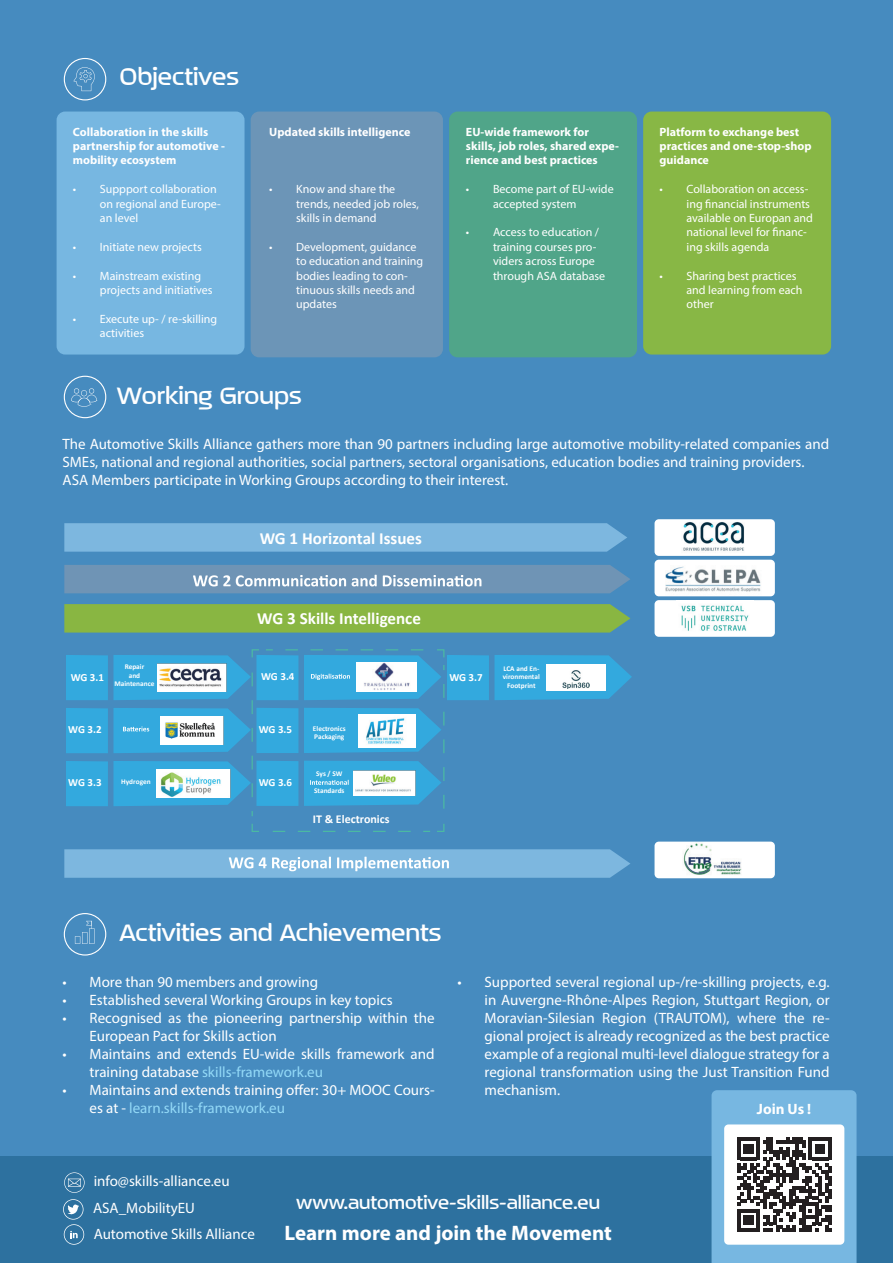
<style>
.page{position:relative;width:893px;height:1263px;background:#468bbf}
.page>*{position:absolute;margin:0;border:0;box-sizing:border-box;transform-origin:0 0}
.t1{font:500 27px "September";color:#fff}
.t2{font:500 21px "September";color:#fff}
.t3{font:700 21px "Myriad Pro";color:#fff}
.t4{font:700 17.1px "Calibri";color:#fff}
.t5{font:15px/18px "Myriad Pro";color:#fff}
.t6{font:700 15px "Myriad Pro";color:#fff}
.t7{font:12px/14.4px "Myriad Pro";color:#fff}
.t8{font:700 12px/14.4px "Myriad Pro";color:#fff}
.t9{font:700 12px "Calibri";color:#fff}
.t10{font:700 10.95px "Calibri";color:#fff}
.t11{font:700 7.35px/8.6px "Calibri";color:#fff;text-align:center}
.s1{color:#93d9f7}
</style>
<div class="page">
<div style="left:57px;top:112px;width:188px;height:243px;background:#77b7e1;border-radius:9px"></div>
<div style="left:449px;top:112px;width:188px;height:245px;background:#50a589;border-radius:9px"></div>
<div style="left:251px;top:112px;width:192px;height:245px;background:#6c95b7;border-radius:9px"></div>
<div style="left:643px;top:112px;width:188px;height:243px;background:#88b745;border-radius:9px"></div>
<svg style="left:64px;top:376px;width:42px;height:42px;background:#5b98c6"></svg>
<div style="left:0;top:1156px;width:892px;height:107px;background:#2d719f"></div>
<svg style="left:711px;top:1090px;width:145px;height:173px;background:#95b0c2"></svg>
<svg style="left:64px;top:523px;width:563px;height:29px;background:#7ab5dd"></svg>
<svg style="left:64px;top:565px;width:566px;height:28px;background:#799cbb"></svg>
<svg style="left:64px;top:849px;width:566px;height:29px;background:#83b9df"></svg>
<div style="left:64px;top:604px;width:566px;height:28px;background:#89b642"></div>
<svg style="left:66px;top:649px;width:566px;height:183px;background:#50a1cf"></svg>
<div style="left:654px;top:519px;width:121px;height:37px;background:#fff;border-radius:4px"></div>
<div style="left:654px;top:560px;width:121px;height:36px;background:#fff;border-radius:4px"></div>
<div style="left:654px;top:600px;width:121px;height:37px;background:#fff;border-radius:4px"></div>
<div style="left:654px;top:842px;width:121px;height:36px;background:#fff;border-radius:4px"></div>
<img style="left:683px;top:522px;width:61px;height:29px">
<img style="left:665px;top:566px;width:96px;height:26px">
<img style="left:681px;top:605px;width:68px;height:26px">
<img style="left:683px;top:843px;width:59px;height:32px">
<div style="left:546px;top:664px;width:60px;height:27px;background:#fff"></div>
<img style="left:563px;top:670px;width:27px;height:19px">
<div style="left:306px;top:809px;width:90px;height:18px;background:#468bbf"></div>
<div style="left:292px;top:814px;width:118px;height:13px;background:#468bbf"></div>
<svg style="left:63px;top:1199px;width:21px;height:46px"></svg>
<svg style="left:64px;top:1172px;width:21px;height:21px"></svg>
<svg style="left:64px;top:58px;width:42px;height:42px;background:#5a97c6"></svg>
<svg style="left:64px;top:913px;width:42px;height:42px;background:#5997c5"></svg>
<p class="t1" style="left:120px;top:59px;width:121px">Objectives</p>
<p class="t8" style="left:73px;top:124px;width:154px">Collaboration in the skills partnership for automotive - mobility ecosystem</p>
<p class="t7" style="left:100px;top:182px;width:122px;text-indent:-27px">• Suppport collaboration on regional and Europe&shy;an level</p>
<p class="t7" style="left:73px;top:239px;width:130px">• Initiate new projects</p>
<p class="t7" style="left:100px;top:268px;width:114px;text-indent:-27px">• Mainstream existing projects and initiatives</p>
<p class="t7" style="left:100px;top:311px;width:119px;text-indent:-27px">• Execute up- / re-skilling activities</p>
<p class="t8" style="left:269px;top:124px;width:143px">Updated skills intelligence</p>
<p class="t7" style="left:296px;top:182px;width:124px;text-indent:-27px">• Know and share the trends, needed job roles, skills in demand</p>
<p class="t7" style="left:296px;top:239px;width:129px;text-indent:-27px">• Development, guidance to education and training bodies leading to con&shy;tinuous skills needs and updates</p>
<p class="t8" style="left:466px;top:124px;width:155px">EU-wide framework for skills, job roles, shared expe&shy;rience and best practices</p>
<p class="t7" style="left:493px;top:182px;width:122px;text-indent:-27px">• Become part of EU-wide accepted system</p>
<p class="t7" style="left:493px;top:225px;width:114px;text-indent:-27px">• Access to education / training courses pro&shy;viders across Europe through ASA database</p>
<p class="t8" style="left:659px;top:124px;width:153px">Platform to exchange best practices and one-stop-shop guidance</p>
<p class="t7" style="left:686px;top:182px;width:128px;text-indent:-27px">• Collaboration on access&shy;ing financial instruments available on Europan and national level for financ&shy;ing skills agenda</p>
<p class="t7" style="left:686px;top:268px;width:118px;text-indent:-27px">• Sharing best practices and learning from each other</p>
<p class="t1" style="left:117px;top:378px;width:186px">Working Groups</p>
<p class="t5" style="left:63px;top:435px;width:768px">The Automotive Skills Alliance gathers more than 90 partners including large automotive mobility-related companies and<br>SMEs, national and regional authorities, social partners, sectoral organisations, education bodies and training providers.</p>
<p class="t5" style="left:63px;top:471px;width:447px">ASA Members participate in Working Groups according to their interest.</p>
<p class="t4" style="left:260px;top:526px;width:164px">WG 1 Horizontal Issues</p>
<p class="t10" style="left:71px;top:669px;width:35px">WG 3.1</p>
<p class="t11" style="left:114px;top:662px;width:41px">Repair<br>and<br>Maintenance</p>
<p class="t10" style="left:68px;top:722px;width:35px">WG 3.2</p>
<p class="t10" style="left:68px;top:775px;width:35px">WG 3.3</p>
<p class="t11" style="left:121px;top:777px;width:31px">Hydrogen</p>
<p class="t4" style="left:257px;top:606px;width:165px">WG 3 Skills Intelligence</p>
<p class="t10" style="left:261px;top:669px;width:35px">WG 3.4</p>
<p class="t10" style="left:449px;top:669px;width:35px">WG 3.7</p>
<p class="t11" style="left:503px;top:664px;width:38px">LCA and En&shy;vironmental<br>Footprint</p>
<p class="t10" style="left:259px;top:722px;width:35px">WG 3.5</p>
<p class="t11" style="left:313px;top:723px;width:34px;text-align:left">Electronics<br>Packaging</p>
<p class="t10" style="left:259px;top:775px;width:35px">WG 3.6</p>
<p class="t11" style="left:316px;top:769px;width:28px">Sys / SW</p>
<p class="t11" style="left:314px;top:786px;width:32px">Standards</p>
<p class="t10" style="left:312px;top:810px;width:70px">It &amp; Electronics</p>
<p class="t9" style="left:313px;top:810px;width:78px">IT &amp; Electronics</p>
<p class="t1" style="left:119px;top:915px;width:323px">Activities and Achievements</p>
<p class="t5" style="left:63px;top:972px;width:257px">• More than 90 members and growing</p>
<p class="t5" style="left:63px;top:990px;width:332px">• Established several Working Groups in key topics</p>
<p class="t5" style="left:90px;top:1008px;width:347px;text-indent:-27px">• Recognised as the pioneering partnership within the<br>European Pact for Skills action</p>
<p class="t5" style="left:90px;top:1044px;width:347px;text-indent:-27px">• Maintains and extends EU-wide skills framework and training database <span class="s1">skills-framework.eu</span></p>
<p class="t5" style="left:90px;top:1080px;width:347px;text-indent:-27px">• Maintains and extends training offer: 30+ MOOC Cours&shy;es at - <span class="s1">learn.skills-framework.eu</span></p>
<p class="t5" style="left:485px;top:972px;width:347px;text-align:justify;text-indent:-27px">• Supported several regional up-/re-skilling projects, e.g. in Auvergne-Rhône-Alpes Region, Stuttgart Region, or Moravian-Silesian Region (TRAUTOM), where the re&shy;gional project is already recognized as the best practice example of a regional multi-level dialogue strategy for a regional transformation using the Just Transition Fund mechanism.</p>
<p class="t6" style="left:757px;top:1099px;width:56px">Join Us !</p>
<p class="t5" style="left:94px;top:1171px;width:137px">info@skills-alliance.eu</p>
<p class="t5" style="left:93px;top:1199px;width:103px">ASA_MobilityEU</p>
<p class="t5" style="left:94px;top:1225px;width:163px">Automotive Skills Alliance</p>
<p class="t2" style="left:296px;top:1189px;width:305px">www.automotive-skills-alliance.eu</p>
<p class="t3" style="left:285px;top:1219px;width:329px">Learn more and join the Movement</p>
</div>
